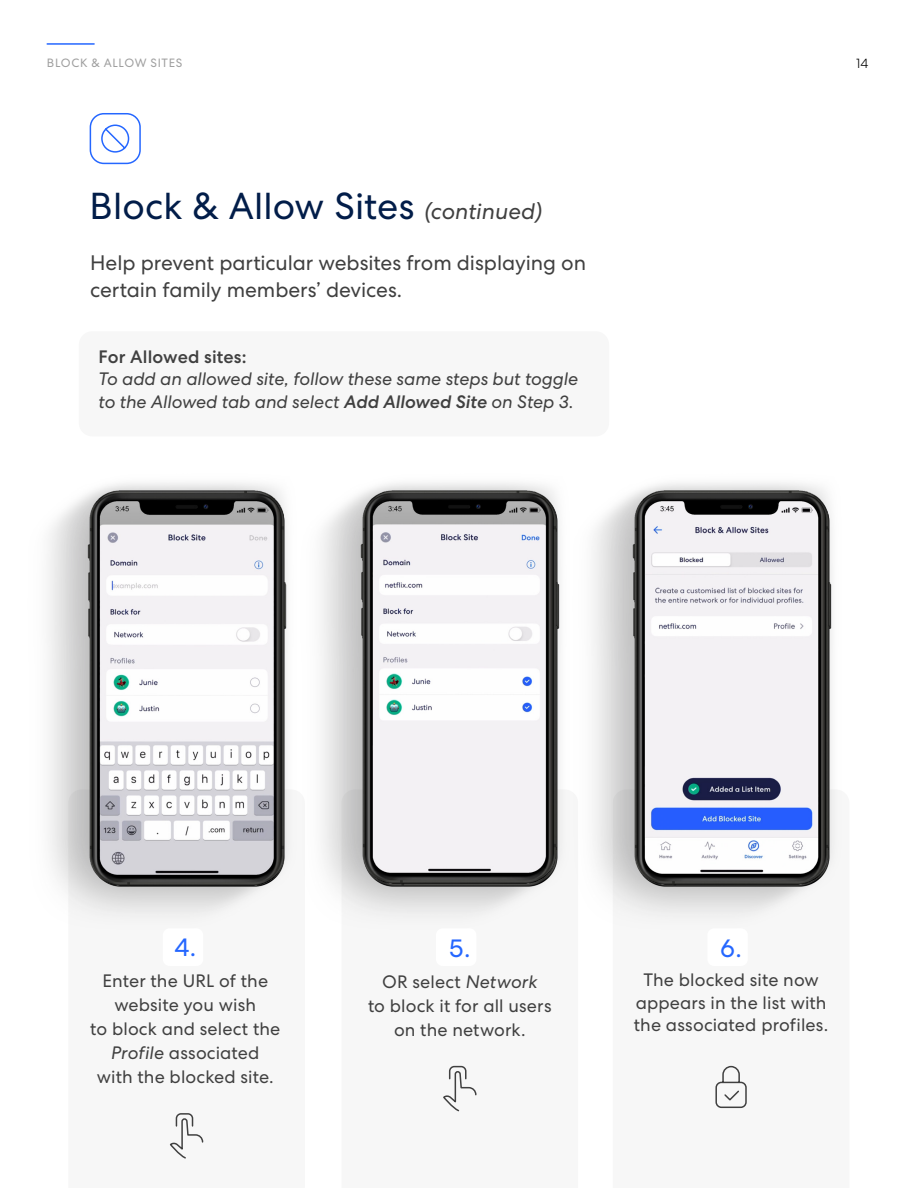
<style>
.page{position:relative;width:918px;height:1188px;background:#fff}
.page>*{position:absolute;margin:0;border:0;box-sizing:border-box;transform-origin:0 0}
.Headline_16_19{font:37.5px "Centra No 2";letter-spacing:.005em;color:#021d49}
.Headline_16_19-2{font:25.5px "Centra No 2";color:#2567ff}
.Headline_16_19-3{font:21px/27px "Centra No 2";letter-spacing:-.005em;color:#404040}
.Headline_16_19-4{font:18px/24px "Centra No 2";letter-spacing:.01em;color:#404040;text-align:center}
.Headline_16_19-5{font:italic 18px/22.5px "Centra No 2";letter-spacing:-.005em;color:#404040}
.t1{font:300 13.5px "Centra No 2";color:#000}
.Headline_16_19-6{font:12px "Centra No 2";letter-spacing:.055em;color:#9f9f9f}
.s1{font-style:italic;font-size:22.5px;color:#404040}
.s2{font-weight:500;font-style:normal}
.s3{font-weight:500}
.s4{font-style:italic}
</style>
<div class="page">
<img style="left:85px;top:489px;width:203px;height:399px">
<svg style="left:169px;top:1113px;width:35px;height:46px"></svg>
<svg style="left:443px;top:1065px;width:34px;height:47px"></svg>
<div style="left:79px;top:331px;width:530px;height:105px;background:#f7f7f7;border-radius:14px"></div>
<hr style="left:47px;top:43px;width:47px;height:2px;background:#2567ff">
<img style="left:597px;top:483px;width:240px;height:440px">
<img style="left:630px;top:489px;width:203px;height:397px">
<img style="left:290px;top:483px;width:307px;height:447px">
<img style="left:358px;top:489px;width:203px;height:397px">
<svg style="left:715px;top:1067px;width:32px;height:42px"></svg>
<div style="left:90px;top:113px;width:51px;height:51px;border:2px solid #2567ff;border-radius:13px"></div>
<svg style="left:101px;top:124px;width:29px;height:29px"></svg>
<div style="left:436px;top:928px;width:40px;height:38px;background:#fff;border-radius:7px"></div>
<p class="Headline_16_19-6" style="left:47px;top:56px;width:137px">BLOCK &amp; ALLOW SITES</p>
<p class="t1" style="left:856px;top:55px;width:14px">14</p>
<p class="Headline_16_19" style="left:90px;top:185px;width:454px">Block &amp; Allow Sites <span class="s1">(continued)</span></p>
<p class="Headline_16_19-3" style="left:90px;top:250px;width:497px">Help prevent particular websites from displaying on certain family members’ devices.</p>
<p class="Headline_16_19-5" style="left:99px;top:345px;width:481px"><span class="s2">For Allowed sites:<br></span>To add an allowed site, follow these same steps but toggle to the Allowed tab and select <span class="s3">Add Allowed Site</span> on Step 3.</p>
<p class="Headline_16_19-2" style="left:174px;top:933px;width:23px">4.</p>
<p class="Headline_16_19-4" style="left:90px;top:969px;width:192px">Enter the URL of the website you wish<br>to block and select the<br><span class="s4">Profile</span> associated<br>with the blocked site.</p>
<p class="Headline_16_19-2" style="left:449px;top:934px;width:23px">5.</p>
<p class="Headline_16_19-4" style="left:368px;top:970px;width:185px">OR select <span class="s4">Network<br></span>to block it for all users on the network.</p>
<p class="Headline_16_19-2" style="left:720px;top:934px;width:23px">6.</p>
<p class="Headline_16_19-4" style="left:634px;top:969px;width:196px;line-height:22.5px">The blocked site now appears in the list with the associated profiles.</p>
</div>
